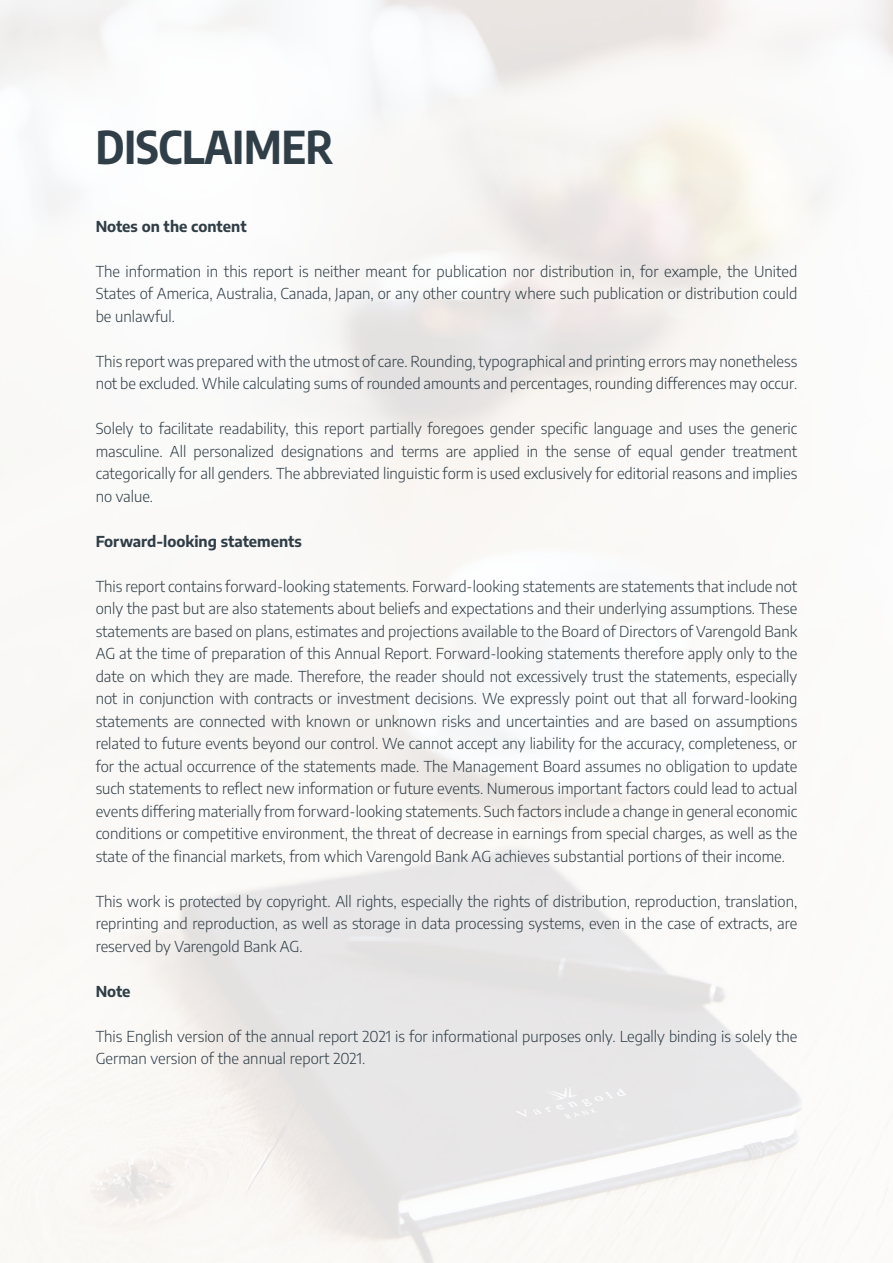
<style>
.page{position:relative;width:893px;height:1263px;background:#fff}
.page>*{position:absolute;margin:0;border:0;box-sizing:border-box;transform-origin:0 0}
.t1{font:700 45px "Encode Sans Condensed";color:#303e47}
.t2{font:300 15px/22.5px "Encode Sans";color:#303e47;text-align:justify}
.t3{font:700 15px "Encode Sans";color:#303e47}
</style>
<div class="page">
<h1 class="t1" style="left:96px;top:117px;width:239px">DISCLAIMER</h1>
<p class="t3" style="left:96px;top:216px;width:152px">Notes on the content</p>
<p class="t2" style="left:96px;top:259px;width:703px">The information in this report is neither meant for publication nor distribution in, for example, the United States of America, Australia, Canada, Japan, or any other country where such publication or distribution could be unlawful.</p>
<p class="t2" style="left:96px;top:349px;width:703px">This report was prepared with the utmost of care. Rounding, typographical and printing errors may nonetheless not be excluded. While calculating sums of rounded amounts and percentages, rounding differences may occur.</p>
<p class="t2" style="left:96px;top:417px;width:703px">Solely to facilitate readability, this report partially foregoes gender specific language and uses the generic masculine. All personalized designations and terms are applied in the sense of equal gender treatment categorically for all genders. The abbreviated linguistic form is used exclusively for editorial reasons and implies no value.</p>
<p class="t3" style="left:96px;top:531px;width:208px">Forward-looking statements</p>
<p class="t2" style="left:96px;top:574px;width:703px">This report contains forward-looking statements. Forward-looking statements are statements that include not only the past but are also statements about beliefs and expectations and their underlying assumptions. These statements are based on plans, estimates and projections available to the Board of Directors of Varengold Bank AG at the time of preparation of this Annual Report. Forward-looking statements therefore apply only to the date on which they are made. Therefore, the reader should not excessively trust the statements, especially not in conjunction with contracts or investment decisions. We expressly point out that all forward-looking statements are connected with known or unknown risks and uncertainties and are based on assumptions related to future events beyond our control. We cannot accept any liability for the accuracy, completeness, or for the actual occurrence of the statements made. The Management Board assumes no obligation to update such statements to reflect new information or future events. Numerous important factors could lead to actual events differing materially from forward-looking statements. Such factors include a change in general economic conditions or competitive environment, the threat of decrease in earnings from special charges, as well as the state of the financial markets, from which Varengold Bank AG achieves substantial portions of their income.</p>
<p class="t2" style="left:96px;top:889px;width:703px">This work is protected by copyright. All rights, especially the rights of distribution, reproduction, translation, reprinting and reproduction, as well as storage in data processing systems, even in the case of extracts, are reserved by Varengold Bank AG.</p>
<p class="t3" style="left:96px;top:981px;width:36px">Note</p>
<p class="t2" style="left:96px;top:1024px;width:703px">This English version of the annual report 2021 is for informational purposes only. Legally binding is solely the<br>German version of the annual report 2021.</p>
</div>
